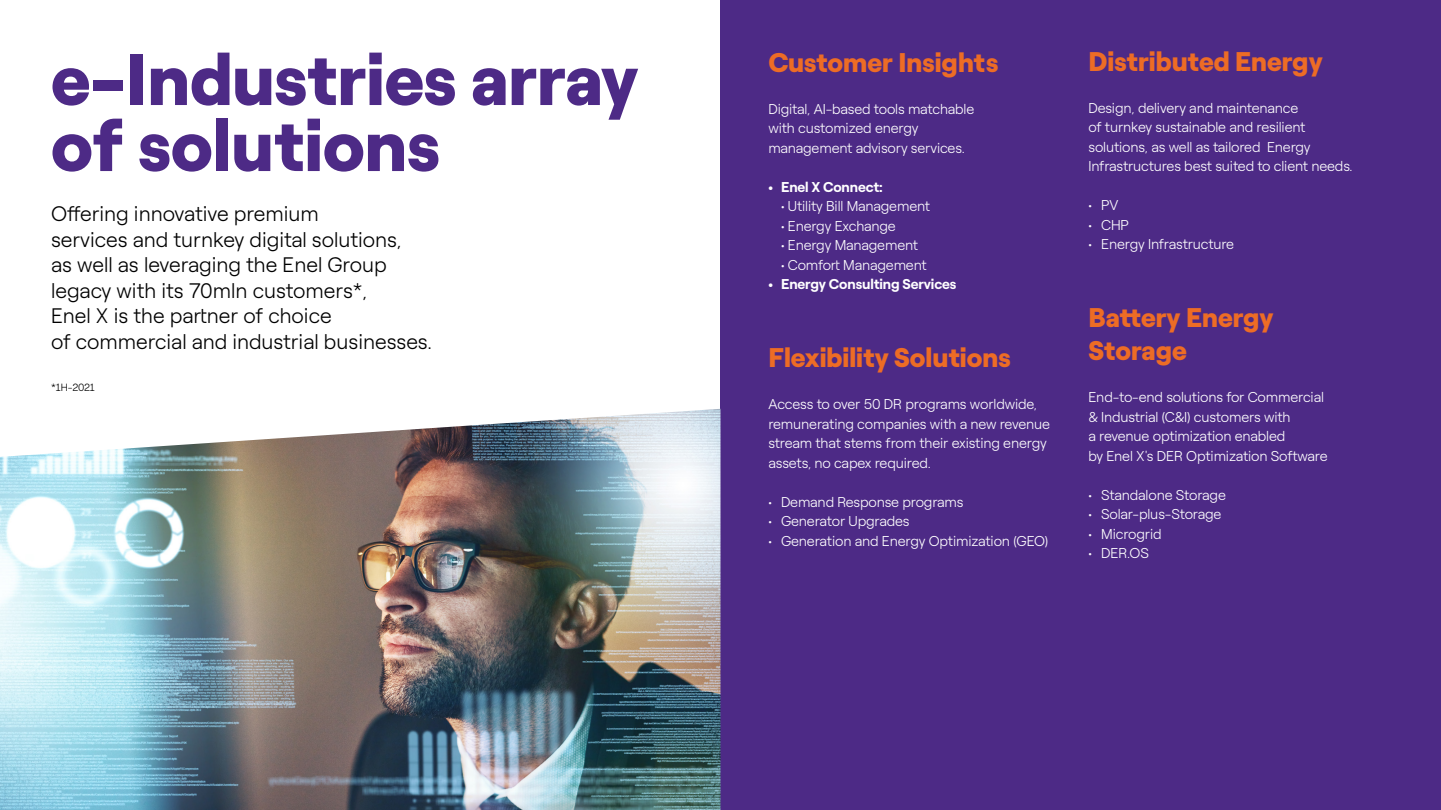
<style>
.page{position:relative;width:1441px;height:810px;background:#fff}
.page>*{position:absolute;margin:0;border:0;box-sizing:border-box;transform-origin:0 0}
.t1{font:900 72px/66px "Roobert ENEL";color:#4d2a86}
.t2{font:900 27px/33px "Roobert ENEL";color:#ed6c25}
.t3{font:300 21px/25.5px "Roobert ENEL";color:#000}
.t4{font:300 14.25px/19.5px "Roobert ENEL";letter-spacing:-.01em;color:#fff}
.t5{font:700 14.25px "Roobert ENEL";letter-spacing:-.01em;color:#fff}
.t6{font:300 10.5px "Roobert ENEL";letter-spacing:-.015em;color:#000}
</style>
<div class="page">
<div style="left:720px;top:0;width:720px;height:810px;background:#4d2a86"></div>
<img style="left:0;top:409px;width:720px;height:401px">
<h1 class="t1" style="left:51px;top:40px;width:589px">e-Industries array of solutions</h1>
<h2 class="t2" style="left:768px;top:43px;width:231px">Customer Insights</h2>
<p class="t4" style="left:768px;top:98px;width:207px">Digital, AI-based tools matchable with customized energy management advisory services.</p>
<p class="t5" style="left:768px;top:176px;width:116px">• Enel X Connect:</p>
<p class="t4" style="left:781px;top:195px;width:150px">• Utility Bill Management</p>
<p class="t4" style="left:781px;top:215px;width:116px">• Energy Exchange</p>
<p class="t4" style="left:781px;top:234px;width:138px">• Energy Management</p>
<p class="t4" style="left:781px;top:254px;width:147px">• Comfort Management</p>
<p class="t5" style="left:768px;top:273px;width:189px">• Energy Consulting Services</p>
<h3 class="t3" style="left:51px;top:200px;width:382px">Offering innovative premium<br>services and turnkey digital solutions,<br>as well as leveraging the Enel Group legacy with its 70mln customers*,<br>Enel X is the partner of choice<br>of commercial and industrial businesses.</h3>
<p class="t6" style="left:51px;top:379px;width:45px">*1H-2021</p>
<h2 class="t2" style="left:768px;top:339px;width:244px">Flexibility Solutions</h2>
<p class="t4" style="left:768px;top:393px;width:283px">Access to over 50 DR programs worldwide, remunerating companies with a new revenue stream that stems from their existing energy assets, no capex required.</p>
<p class="t4" style="left:768px;top:491px;width:197px">• Demand Response programs</p>
<p class="t4" style="left:768px;top:510px;width:143px">• Generator Upgrades</p>
<p class="t4" style="left:768px;top:530px;width:281px">• Generation and Energy Optimization (GEO)</p>
<h2 class="t2" style="left:1088px;top:42px;width:236px">Distributed Energy</h2>
<p class="t4" style="left:1088px;top:97px;width:266px">Design, delivery and maintenance<br>of turnkey sustainable and resilient solutions, as well as tailored Energy Infrastructures best suited to client needs.</p>
<p class="t4" style="left:1088px;top:194px;width:31px">• PV</p>
<p class="t4" style="left:1088px;top:214px;width:42px">• CHP</p>
<p class="t4" style="left:1088px;top:233px;width:147px">• Energy Infrastructure</p>
<h2 class="t2" style="left:1088px;top:299px;width:187px">Battery Energy<br>Storage</h2>
<p class="t4" style="left:1088px;top:386px;width:241px">End-to-end solutions for Commercial &amp; Industrial (C&amp;I) customers with<br>a revenue optimization enabled<br>by Enel X's DER Optimization Software</p>
<p class="t4" style="left:1088px;top:484px;width:139px">• Standalone Storage</p>
<p class="t4" style="left:1088px;top:503px;width:134px">• Solar-plus-Storage</p>
<p class="t4" style="left:1088px;top:523px;width:75px">• Microgrid</p>
<p class="t4" style="left:1088px;top:542px;width:62px">• DER.OS</p>
</div>
